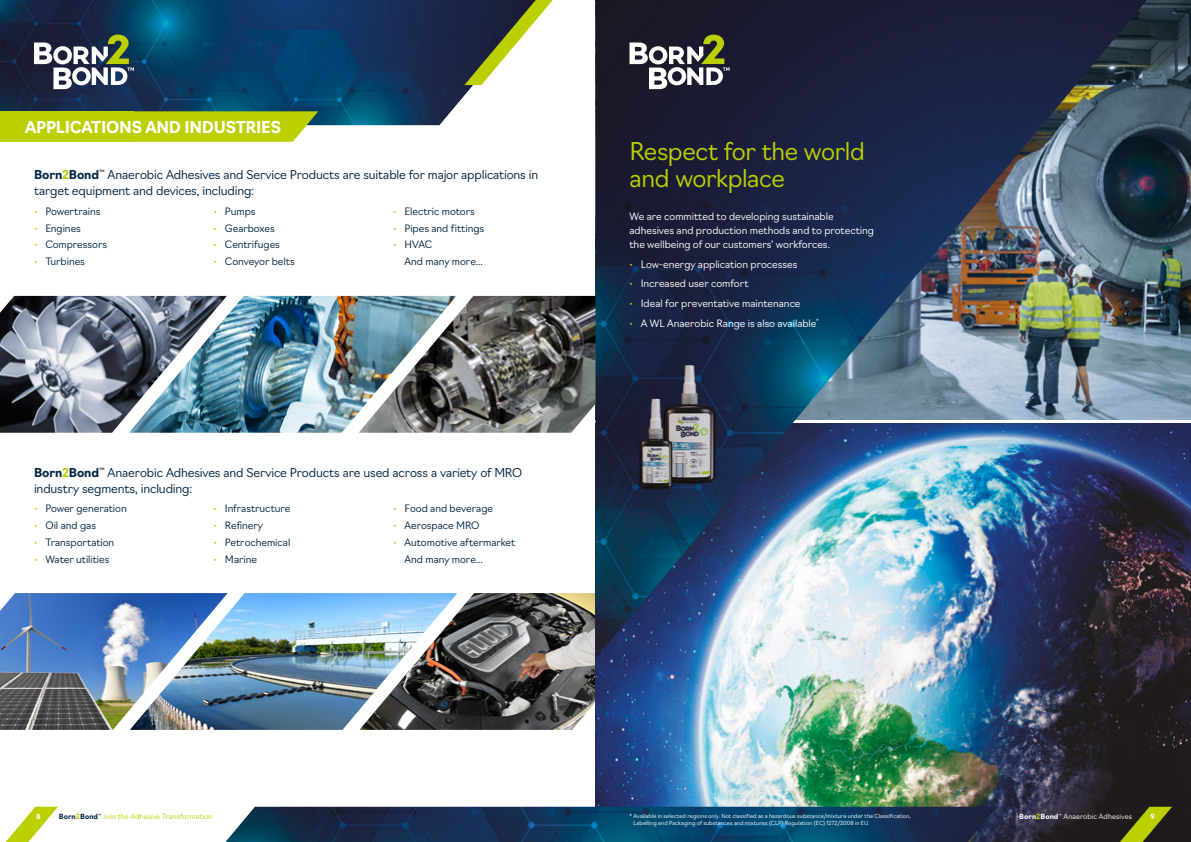
<style>
.page{position:relative;width:1191px;height:842px;background:#fff}
.page>*{position:absolute;margin:0;border:0;box-sizing:border-box;transform-origin:0 0}
.t1{font:300 24px/27px "Navigo";letter-spacing:-.015em;color:#bccf00}
.t2{font:700 16px "Navigo";letter-spacing:-.015em;color:#fff}
.t3{font:300 12px/16px "Navigo";letter-spacing:-.015em;color:#002644}
.t4{font:300 10px/16.8px "Navigo";letter-spacing:-.005em;color:#002644}
.t5{font:300 10px/14px "Navigo";letter-spacing:-.005em;color:#fff}
.t6{font:300 7px "Navigo";letter-spacing:.01em;color:#bccf00}
.t7{font:300 7px "Navigo";letter-spacing:.01em;color:#fff}
.t8{font:700 7px "Navigo";letter-spacing:.01em;color:#fff}
.t9{font:700 7px "Navigo";letter-spacing:.01em;color:#002644}
.t10{font:300 5.5px/7px "Navigo";letter-spacing:.015em;color:#fff}
.t11{font:300 4.1px "Navigo";color:#fff}
.t12{font:300 4.1px "Navigo";color:#002644}
.s1{font-weight:700}
.s2{font-weight:700;color:#bccf00}
.s3{color:#bccf00}
</style>
<div class="page">
<img style="left:457px;top:593px;width:138px;height:137px">
<img style="left:595px;top:0;width:596px;height:842px">
<hr style="left:595px;top:420px;width:596px;height:2px;background:#fff">
<img style="left:456px;top:296px;width:139px;height:137px">
<img style="left:0;top:0;width:481px;height:125px">
<img style="left:595px;top:0;width:552px;height:658px">
<img style="left:0;top:296px;width:129px;height:137px">
<img style="left:0;top:593px;width:130px;height:137px">
<img style="left:129px;top:296px;width:327px;height:137px">
<img style="left:130px;top:593px;width:327px;height:137px">
<img style="left:225px;top:807px;width:772px;height:35px">
<svg style="left:464px;top:0;width:89px;height:85px"></svg>
<svg style="left:133px;top:111px;width:185px;height:31px"></svg>
<div style="left:0;top:111px;width:133px;height:31px;background:#bccf00"></div>
<img style="left:663px;top:364px;width:53px;height:120px">
<img style="left:638px;top:397px;width:34px;height:93px">
<svg style="left:34px;top:35px;width:100px;height:54px"></svg>
<svg style="left:629px;top:35px;width:100px;height:54px"></svg>
<svg style="left:1112px;top:807px;width:60px;height:35px"></svg>
<svg style="left:5px;top:807px;width:53px;height:35px"></svg>
<h2 class="t2" style="left:25px;top:119px;width:257px">APPLICATIONS AND INDUSTRIES</h2>
<p class="t3" style="left:34px;top:168px;width:506px"><span class="s1">Born</span><span class="s2">2</span><span class="s1">Bond</span><sup>™</sup> Anaerobic Adhesives and Service Products are suitable for major applications in target equipment and devices, including:</p>
<p class="t4" style="left:34px;top:204px;width:68px"><span class="s2">•</span> Powertrains</p>
<p class="t4" style="left:34px;top:220px;width:48px"><span class="s2">•</span> Engines</p>
<p class="t4" style="left:34px;top:237px;width:75px"><span class="s2">•</span> Compressors</p>
<p class="t4" style="left:34px;top:254px;width:52px"><span class="s2">•</span> Turbines</p>
<p class="t4" style="left:393px;top:204px;width:83px"><span class="s2">•</span> Electric motors</p>
<p class="t4" style="left:393px;top:220px;width:92px"><span class="s2">•</span> Pipes and fittings</p>
<p class="t4" style="left:404px;top:237px;width:80px;text-indent:-11px"><span class="s2">•</span> HVAC<br>And many more...</p>
<p class="t4" style="left:214px;top:204px;width:43px"><span class="s2">•</span> Pumps</p>
<p class="t4" style="left:214px;top:220px;width:63px"><span class="s2">•</span> Gearboxes</p>
<p class="t4" style="left:214px;top:237px;width:68px"><span class="s2">•</span> Centrifuges</p>
<p class="t4" style="left:214px;top:254px;width:83px"><span class="s2">•</span> Conveyor belts</p>
<p class="t3" style="left:34px;top:465px;width:490px"><span class="s1">Born</span><span class="s2">2</span><span class="s1">Bond</span><sup>™</sup> Anaerobic Adhesives and Service Products are used across a variety of MRO industry segments, including:</p>
<p class="t4" style="left:34px;top:501px;width:94px"><span class="s2">•</span> Power generation</p>
<p class="t4" style="left:34px;top:518px;width:64px"><span class="s2">•</span> Oil and gas</p>
<p class="t4" style="left:34px;top:535px;width:82px"><span class="s2">•</span> Transportation</p>
<p class="t4" style="left:34px;top:552px;width:77px"><span class="s2">•</span> Water utilities</p>
<p class="t4" style="left:214px;top:501px;width:78px"><span class="s2">•</span> Infrastructure</p>
<p class="t4" style="left:214px;top:518px;width:51px"><span class="s2">•</span> Refinery</p>
<p class="t4" style="left:214px;top:535px;width:78px"><span class="s2">•</span> Petrochemical</p>
<p class="t4" style="left:214px;top:552px;width:45px"><span class="s2">•</span> Marine</p>
<p class="t4" style="left:393px;top:501px;width:101px"><span class="s2">•</span> Food and beverage</p>
<p class="t4" style="left:393px;top:518px;width:88px"><span class="s2">•</span> Aerospace MRO</p>
<p class="t4" style="left:404px;top:535px;width:112px;text-indent:-11px"><span class="s2">•</span> Automotive aftermarket<br>And many more...</p>
<h1 class="t1" style="left:629px;top:140px;width:237px">Respect for the world and workplace</h1>
<p class="t5" style="left:629px;top:210px;width:246px">We are committed to developing sustainable adhesives and production methods and to protecting the wellbeing of our customers’ workforces.</p>
<p class="t5" style="left:629px;top:258px;width:169px"><span class="s2">•</span> Low-energy application processes</p>
<p class="t5" style="left:629px;top:278px;width:120px"><span class="s2">•</span> Increased user comfort</p>
<p class="t5" style="left:629px;top:297px;width:172px"><span class="s2">•</span> Ideal for preventative maintenance</p>
<p class="t5" style="left:629px;top:317px;width:191px"><span class="s2">•</span> A WL Anaerobic Range is also available<sup>*</sup></p>
<p class="t10" style="left:633px;top:813px;width:279px;text-indent:-4px">* Available in selected regions only. Not classified as a hazardous substance/mixture under the Classification,<br>Labelling and Packaging of substances and mixtures (CLP) Regulation (EC) 1272/2008 in EU.</p>
<p class="t8" style="left:1019px;top:814px;width:41px">Born<span class="s3">2</span>Bond</p>
<p class="t8" style="left:1150px;top:813px;width:6px">9</p>
<p class="t12" style="left:98px;top:814px;width:5px">™</p>
<p class="t11" style="left:1058px;top:814px;width:5px">™</p>
<p class="t8" style="left:36px;top:813px;width:6px">8</p>
<p class="t6" style="left:103px;top:814px;width:110px">Join the Adhesive Transformation</p>
<p class="t9" style="left:59px;top:814px;width:41px">Born<span class="s3">2</span>Bond</p>
<p class="t7" style="left:1063px;top:814px;width:70px">Anaerobic Adhesives</p>
</div>
